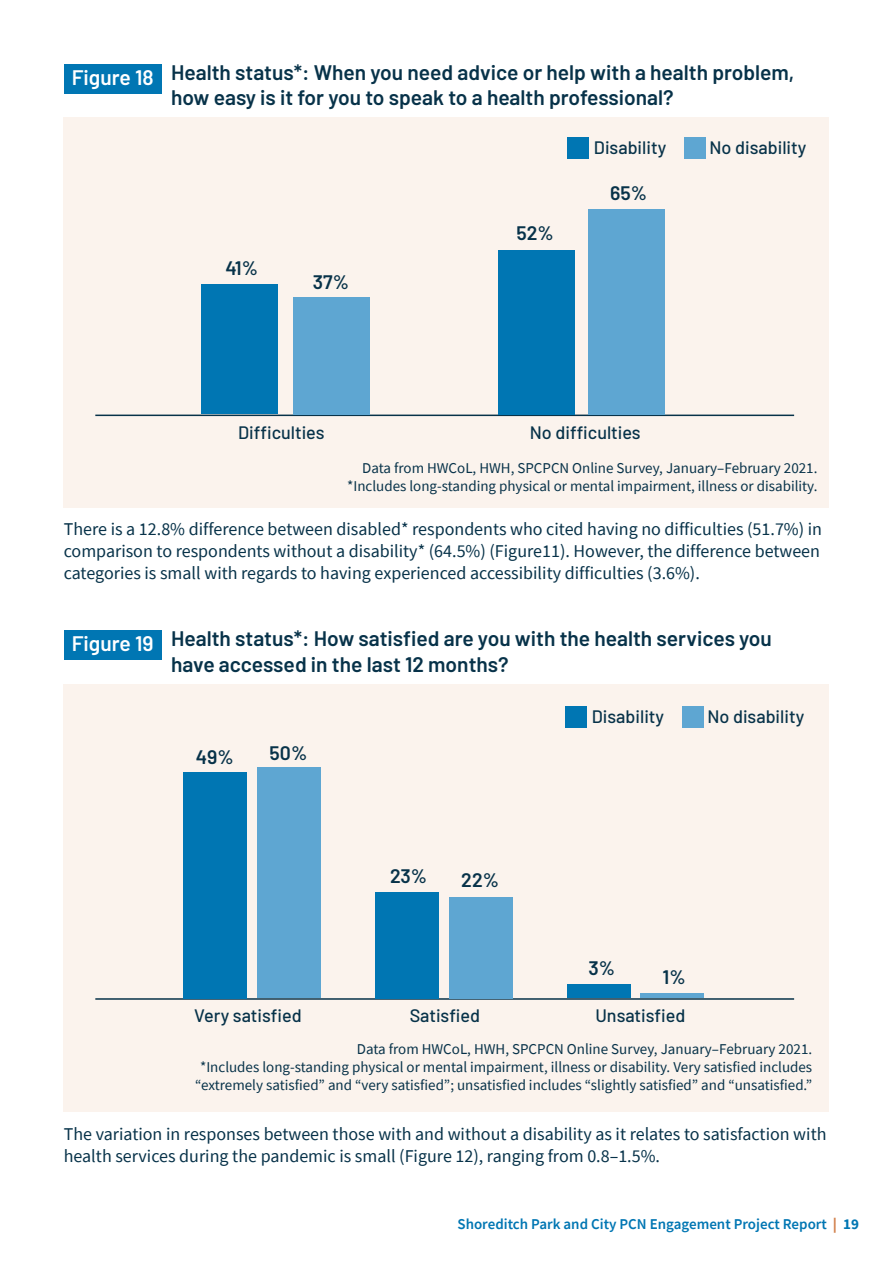
<style>
.page{position:relative;width:893px;height:1263px;background:#fff}
.page>*{position:absolute;margin:0;border:0;box-sizing:border-box;transform-origin:0 0}
.t1{font:600 21px/25.2px "Barlow";color:#073249}
.t2{font:600 21px "Barlow";color:#fff}
.t3{font:600 19.5px "Barlow";color:#073249}
.t4{font:18px/21.6px "Source Sans Pro";color:#073249}
.t5{font:500 18px "Barlow";color:#073249}
.t6{font:15px/18px "Source Sans Pro";color:#073249;text-align:right}
.t7{font:600 15px "Source Sans Pro";color:#0076b3}
.s1{font-weight:900;color:#d2814d}
.s2{font-weight:700}
</style>
<div class="page">
<div style="left:64px;top:117px;width:765px;height:391px;background:#fbf3ed"></div>
<div style="left:64px;top:684px;width:765px;height:427px;background:#fbf3ed"></div>
<hr style="left:95px;top:415px;width:699px;height:1px;background:#073249">
<hr style="left:95px;top:998px;width:699px;height:2px;background:#073249">
<div style="left:64px;top:64px;width:98px;height:30px;background:#0076b3"></div>
<div style="left:64px;top:630px;width:98px;height:30px;background:#0076b3"></div>
<div style="left:588px;top:209px;width:77px;height:205px;background:#5ea6d2"></div>
<div style="left:498px;top:250px;width:77px;height:164px;background:#0076b3"></div>
<div style="left:293px;top:297px;width:76px;height:117px;background:#5ea6d2"></div>
<div style="left:201px;top:285px;width:77px;height:129px;background:#0076b3"></div>
<div style="left:568px;top:137px;width:21px;height:21px;background:#0076b3"></div>
<div style="left:566px;top:706px;width:21px;height:21px;background:#0076b3"></div>
<div style="left:685px;top:137px;width:21px;height:21px;background:#5ea6d2"></div>
<div style="left:682px;top:706px;width:22px;height:21px;background:#5ea6d2"></div>
<hr style="left:641px;top:994px;width:63px;height:4px;background:#5ea6d2">
<div style="left:568px;top:984px;width:63px;height:14px;background:#0076b3"></div>
<div style="left:449px;top:897px;width:63px;height:101px;background:#5ea6d2"></div>
<div style="left:376px;top:892px;width:63px;height:106px;background:#0076b3"></div>
<div style="left:257px;top:767px;width:63px;height:231px;background:#5ea6d2"></div>
<div style="left:184px;top:772px;width:63px;height:226px;background:#0076b3"></div>
<p class="t2" style="left:72px;top:62px;width:83px">Figure 18</p>
<p class="t1" style="left:171px;top:58px;width:625px">Health status*: When you need advice or help with a health problem, how easy is it for you to speak to a health professional?</p>
<p class="t5" style="left:594px;top:134px;width:74px">Disability</p>
<p class="t5" style="left:709px;top:134px;width:98px">No disability</p>
<p class="t3" style="left:225px;top:254px;width:34px">41%</p>
<p class="t3" style="left:313px;top:267px;width:38px">37%</p>
<p class="t3" style="left:516px;top:219px;width:39px">52%</p>
<p class="t3" style="left:610px;top:178px;width:38px">65%</p>
<p class="t5" style="left:238px;top:420px;width:88px">Difficulties</p>
<p class="t5" style="left:530px;top:420px;width:112px">No difficulties</p>
<p class="t6" style="left:347px;top:459px;width:472px">Data from HWCoL, HWH, SPCPCN Online Survey, January–February 2021. *Includes long-standing physical or mental impairment, illness or disability.</p>
<p class="t4" style="left:64px;top:519px;width:760px;text-align:justify">There is a 12.8% difference between disabled* respondents who cited having no difficulties (51.7%) in comparison to respondents without a disability* (64.5%) (Figure11). However, the difference between categories is small with regards to having experienced accessibility difficulties (3.6%).</p>
<p class="t2" style="left:72px;top:628px;width:83px">Figure 19</p>
<p class="t1" style="left:171px;top:624px;width:602px">Health status*: How satisfied are you with the health services you have accessed in the last 12 months?</p>
<p class="t3" style="left:196px;top:742px;width:39px">49%</p>
<p class="t3" style="left:270px;top:738px;width:39px">50%</p>
<p class="t5" style="left:592px;top:703px;width:74px">Disability</p>
<p class="t5" style="left:707px;top:703px;width:98px">No disability</p>
<p class="t3" style="left:390px;top:861px;width:39px">23%</p>
<p class="t3" style="left:461px;top:866px;width:39px">22%</p>
<p class="t3" style="left:588px;top:954px;width:28px">3%</p>
<p class="t3" style="left:662px;top:963px;width:25px">1%</p>
<p class="t5" style="left:194px;top:1002px;width:109px">Very satisfied</p>
<p class="t5" style="left:410px;top:1002px;width:72px">Satisfied</p>
<p class="t5" style="left:595px;top:1002px;width:92px">Unsatisfied</p>
<p class="t6" style="left:195px;top:1040px;width:618px">Data from HWCoL, HWH, SPCPCN Online Survey, January–February 2021.<br>*Includes long-standing physical or mental impairment, illness or disability. Very satisfied includes “extremely satisfied” and “very satisfied”; unsatisfied includes “slightly satisfied” and “unsatisfied.”</p>
<p class="t4" style="left:64px;top:1123px;width:764px">The variation in responses between those with and without a disability as it relates to satisfaction with health services during the pandemic is small (Figure 12), ranging from 0.8–1.5%.</p>
<p class="t7" style="left:457px;top:1214px;width:403px">Shoreditch Park and City PCN Engagement Project Report <span class="s1">|</span> <span class="s2">19</span></p>
</div>
